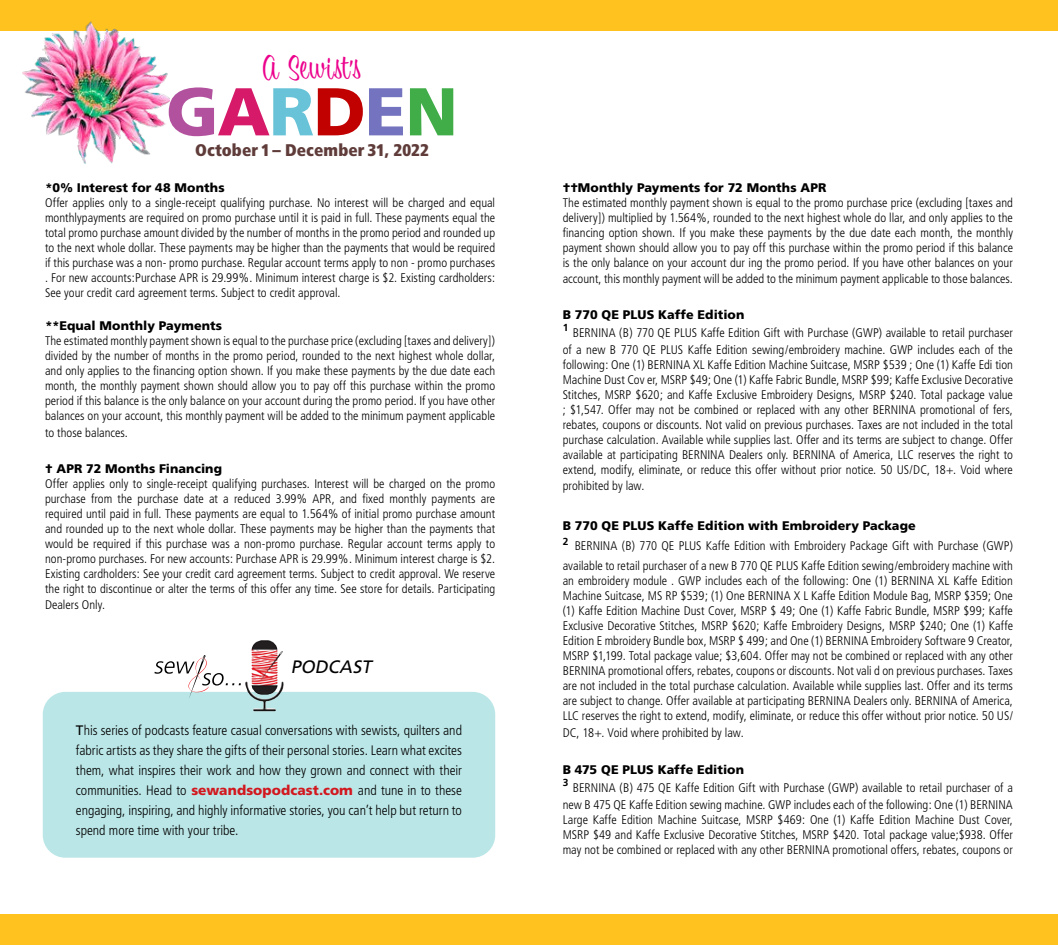
<style>
.page{position:relative;width:1058px;height:945px;background:#fff}
.page>*{position:absolute;margin:0;border:0;box-sizing:border-box;transform-origin:0 0}
.t1{font:900 67.5px "Frutiger";letter-spacing:-.015em;color:#b2529f}
.t2{font:33.75px "Bounce Script";letter-spacing:.045em;color:#ec008c}
.t3{font:italic 18px "Frutiger";color:#000}
.t4{font:900 condensed 16.88px "Frutiger";letter-spacing:.005em;color:#5f3c3a}
.t5{font:300 condensed 13.75px/20px "Frutiger";color:#000;text-align:justify}
.t6{font:300 condensed 12.5px/15px "Frutiger";color:#000;text-align:justify}
.t7{font:900 12.5px "Frutiger";letter-spacing:.005em;color:#000}
.t8{font:700 10.25px "Frutiger";color:#000}
.s1{color:#d61a69}
.s2{color:#68c3d8}
.s3{color:#c10000}
.s4{color:#7473c0}
.s5{color:#41ad49}
.s6{font-weight:400;font-stretch:normal}
.s7{font-weight:900;font-stretch:normal;color:#d2181f}
.s8{font-weight:900;font-stretch:normal}
</style>
<div class="page">
<div style="left:0;top:0;width:1058px;height:30px;background:#ffc21e"></div>
<div style="left:0;top:915px;width:1058px;height:30px;background:#ffc21e"></div>
<img style="left:23px;top:21px;width:147px;height:142px">
<div style="left:43px;top:692px;width:452px;height:166px;background:#bbe6e7;border-radius:22px"></div>
<svg style="left:154px;top:655px;width:87px;height:43px"></svg>
<img style="left:251px;top:640px;width:31px;height:37px">
<h2 class="t2" style="left:263px;top:48px;width:99px">A Sewist’s</h2>
<h1 class="t1" style="left:166px;top:71px;width:293px">G<span class="s1">A</span><span class="s2">R</span><span class="s3">D</span><span class="s4">E</span><span class="s5">N</span></h1>
<h3 class="t4" style="left:195px;top:139px;width:235px">October 1 – December 31, 2022</h3>
<p class="t7" style="left:45px;top:180px;width:181px">*0% Interest for 48 Months</p>
<p class="t6" style="left:45px;top:195px;width:452px">Offer applies only to a single-receipt qualifying purchase. No interest will be charged and equal monthlypayments are required on promo purchase until it is paid in full. These payments equal the total promo purchase amount divided by the number of months in the promo period and rounded up to the next whole dollar. These payments may be higher than the payments that would be required if this purchase was a non- promo purchase. Regular account terms apply to non - promo purchases . For new accounts:Purchase APR is 29.99%. Minimum interest charge is $2. Existing cardholders:<br>See your credit card agreement terms. Subject to credit approval.</p>
<p class="t7" style="left:45px;top:318px;width:179px">**Equal Monthly Payments</p>
<p class="t6" style="left:45px;top:334px;width:452px">The estimated monthly payment shown is equal to the purchase price (excluding [taxes and delivery]) divided by the number of months in the promo period, rounded to the next highest whole dollar, and only applies to the financing option shown. If you make these payments by the due date each month, the monthly payment shown should allow you to pay off this purchase within the promo period if this balance is the only balance on your account during the promo period. If you have other balances on your account, this monthly payment will be added to the minimum payment applicable</p>
<p class="t6" style="left:45px;top:425px;width:84px">to those balances.</p>
<p class="t7" style="left:45px;top:461px;width:178px">† APR 72 Months Financing</p>
<p class="t6" style="left:45px;top:476px;width:452px">Offer applies only to single-receipt qualifying purchases. Interest will be charged on the promo purchase from the purchase date at a reduced 3.99% APR, and fixed monthly payments are required until paid in full. These payments are equal to 1.564% of initial promo purchase amount and rounded up to the next whole dollar. These payments may be higher than the payments that would be required if this purchase was a non-promo purchase. Regular account terms apply to non-promo purchases. For new accounts: Purchase APR is 29.99%. Minimum interest charge is $2.<br>Existing cardholders: See your credit card agreement terms. Subject to credit approval. We reserve the right to discontinue or alter the terms of this offer any time. See store for details. Participating</p>
<p class="t6" style="left:45px;top:597px;width:62px">Dealers Only.</p>
<h3 class="t3" style="left:291px;top:656px;width:86px">PODCAST</h3>
<p class="t5" style="left:76px;top:721px;width:387px"><span class="s6">T</span>his series of podcasts feature casual conversations with sewists, quilters and fabric artists as they share the gifts of their personal stories. Learn what excites them, what inspires their work and how they grown and connect with their communities. Head to <span class="s7">sewandsopodcast.com</span> and tune in to these engaging, inspiring, and highly informative stories, you can’t help but return to spend more time with your tribe.</p>
<p class="t7" style="left:562px;top:180px;width:265px">††Monthly Payments for 72 Months APR</p>
<p class="t6" style="left:562px;top:195px;width:452px">The estimated monthly payment shown is equal to the promo purchase price (excluding [taxes and delivery]) multiplied by 1.564%, rounded to the next highest whole do llar, and only applies to the financing option shown. If you make these payments by the due date each month, the monthly payment shown should allow you to pay off this purchase within the promo period if this balance is the only balance on your account dur ing the promo period. If you have other balances on your</p>
<p class="t6" style="left:562px;top:271px;width:451px">account, this monthly payment will be added to the minimum payment applicable to those balances.</p>
<p class="t7" style="left:562px;top:307px;width:183px">B 770 QE PLUS Kaffe Edition</p>
<p class="t8" style="left:562px;top:321px;width:7px">1</p>
<p class="t6" style="left:562px;top:324px;width:452px;line-height:17.5px;text-align:right">BERNINA (B) 770 QE PLUS Kaffe Edition Gift with Purchase (GWP) available to retail purchaser of a new B 770 QE PLUS Kaffe Edition sewing/embroidery machine. GWP includes each of the</p>
<p class="t6" style="left:562px;top:357px;width:452px">following: One (1) BERNINA XL Kaffe Edition Machine Suitcase, MSRP $539 ; One (1) Kaffe Edi tion Machine Dust Cov er, MSRP $49; One (1) Kaffe Fabric Bundle, MSRP $99; Kaffe Exclusive Decorative Stitches, MSRP $620; and Kaffe Exclusive Embroidery Designs, MSRP $240. Total package value ; $1,547. Offer may not be combined or replaced with any other BERNINA promotional of fers, rebates, coupons or discounts. Not valid on previous purchases. Taxes are not included in the total purchase calculation. Available while supplies last. Offer and its terms are subject to change. Offer available at participating BERNINA Dealers only. BERNINA of America, LLC reserves the right to extend, modify, eliminate, or reduce this offer without prior notice. 50 US/DC, 18+. Void where</p>
<p class="t6" style="left:562px;top:479px;width:83px">prohibited by law.</p>
<p class="t6" style="left:562px;top:516px;width:451px;line-height:20px;text-align:left"><span class="s8">B 770 QE PLUS Kaffe Edition with Embroidery Package<br></span><sup>2</sup> BERNINA (B) 770 QE PLUS Kaffe Edition with Embroidery Package Gift with Purchase (GWP) available to retail purchaser of a new B 770 QE PLUS Kaffe Edition sewing/embroidery machine with</p>
<p class="t6" style="left:563px;top:574px;width:452px">an embroidery module . GWP includes each of the following: One (1) BERNINA XL Kaffe Edition Machine Suitcase, MS RP $539; (1) One BERNINA X L Kaffe Edition Module Bag, MSRP $359; One (1) Kaffe Edition Machine Dust Cover, MSRP $ 49; One (1) Kaffe Fabric Bundle, MSRP $99; Kaffe Exclusive Decorative Stitches, MSRP $620; Kaffe Embroidery Designs, MSRP $240; One (1) Kaffe Edition E mbroidery Bundle box, MSRP $ 499; and One (1) BERNINA Embroidery Software 9 Creator, MSRP $1,199. Total package value; $3,604. Offer may not be combined or replaced with any other BERNINA promotional offers, rebates, coupons or discounts. Not vali d on previous purchases. Taxes are not included in the total purchase calculation. Available while supplies last. Offer and its terms are subject to change. Offer available at participating BERNINA Dealers only. BERNINA of America, LLC reserves the right to extend, modify, eliminate, or reduce this offer without prior notice. 50 US/</p>
<p class="t6" style="left:563px;top:725px;width:182px">DC, 18+. Void where prohibited by law.</p>
<p class="t7" style="left:563px;top:762px;width:183px">B 475 QE PLUS Kaffe Edition</p>
<p class="t8" style="left:562px;top:776px;width:7px">3</p>
<p class="t6" style="left:562px;top:779px;width:452px;line-height:17.5px;text-align:right">BERNINA (B) 475 QE Kaffe Edition Gift with Purchase (GWP) available to retail purchaser of a new B 475 QE Kaffe Edition sewing machine. GWP includes each of the following: One (1) BERNINA</p>
<p class="t6" style="left:562px;top:812px;width:452px">Large Kaffe Edition Machine Suitcase, MSRP $469: One (1) Kaffe Edition Machine Dust Cover, MSRP $49 and Kaffe Exclusive Decorative Stitches, MSRP $420. Total package value;$938. Offer may not be combined or replaced with any other BERNINA promotional offers, rebates, coupons or</p>
</div>
